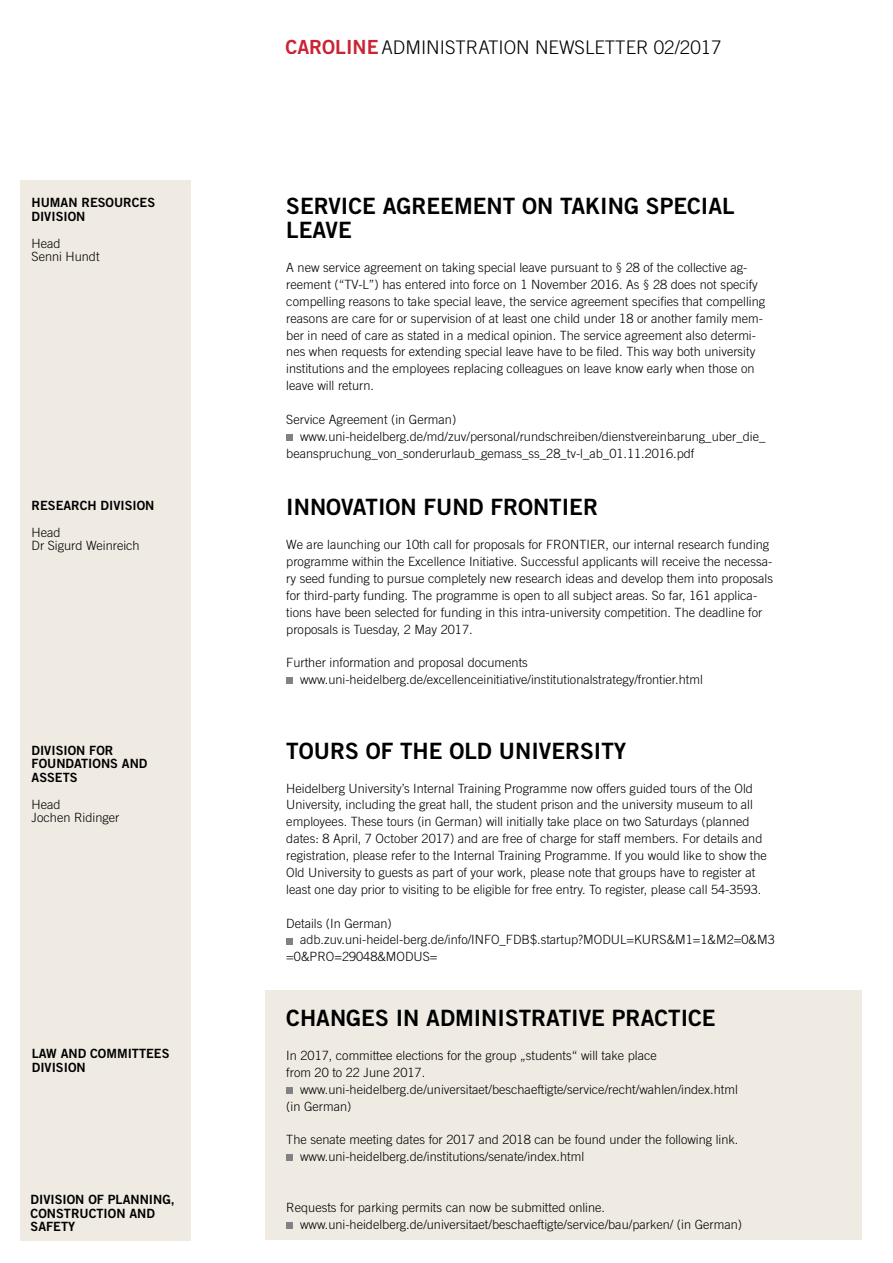
<style>
.page{position:relative;width:893px;height:1263px;background:#fff}
.page>*{position:absolute;margin:0;border:0;box-sizing:border-box;transform-origin:0 0}
.Caro_Headlines{font:22.5px/24px "Trade Gothic LT Std Bd 2";color:#000}
._01_Firmierung{font:300 18.75px "Trade Gothic LT Std";color:#000}
.Caro_Fließtext{font:300 12.75px/16.8px "Trade Gothic LT Std";color:#000}
.Caro_Fließtext-2{font:12.75px/13.5px "Trade Gothic LT Std Bd 2";color:#000}
.Navi_Leitung{font:300 12.75px "Trade Gothic LT Std";color:#000}
.s1{font-family:"Trade Gothic LT Std Bd 2";font-weight:400;font-size:19.5px;color:#c92435}
</style>
<div class="page">
<div style="left:265px;top:990px;width:596px;height:250px;background:#efebe3"></div>
<div style="left:20px;top:180px;width:171px;height:1060px;background:#efebe3"></div>
<div style="left:286px;top:434px;width:7px;height:7px;background:#808285"></div>
<div style="left:286px;top:677px;width:7px;height:7px;background:#808285"></div>
<div style="left:286px;top:938px;width:7px;height:6px;background:#808285"></div>
<div style="left:286px;top:1087px;width:7px;height:7px;background:#808285"></div>
<div style="left:286px;top:1154px;width:7px;height:7px;background:#808285"></div>
<div style="left:286px;top:1222px;width:7px;height:7px;background:#808285"></div>
<p class="Caro_Fließtext-2" style="left:32px;top:196px;width:125px">HUMAN RESOURCES<br>DIVISION</p>
<p class="Caro_Fließtext" style="left:32px;top:235px;width:31px">Head</p>
<p class="Caro_Fließtext" style="left:32px;top:248px;width:70px">Senni Hundt</p>
<p class="Caro_Fließtext-2" style="left:32px;top:498px;width:124px">RESEARCH DIVISION</p>
<p class="Navi_Leitung" style="left:32px;top:525px;width:31px">Head</p>
<p class="Navi_Leitung" style="left:32px;top:538px;width:110px">Dr Sigurd Weinreich</p>
<p class="Caro_Fließtext-2" style="left:32px;top:743px;width:117px">DIVISION FOR<br>FOUNDATIONS AND<br>ASSETS</p>
<p class="Navi_Leitung" style="left:32px;top:796px;width:31px">Head</p>
<p class="Navi_Leitung" style="left:32px;top:810px;width:89px">Jochen Ridinger</p>
<p class="Caro_Fließtext-2" style="left:32px;top:1047px;width:139px">LAW AND COMMITTEES<br>DIVISION</p>
<p class="Caro_Fließtext-2" style="left:31px;top:1192px;width:146px">DIVISION OF PLANNING,<br>CONSTRUCTION AND<br>SAFETY</p>
<p class="_01_Firmierung" style="left:285px;top:36px;width:438px"><span class="s1">CAROLINE</span> ADMINISTRATION NEWSLETTER 02/2017</p>
<p class="Caro_Headlines" style="left:286px;top:194px;width:450px">SERVICE AGREEMENT ON TAKING SPECIAL<br>LEAVE</p>
<p class="Caro_Fließtext" style="left:286px;top:259px;width:480px">A new service agreement on taking special leave pursuant to § 28 of the collective ag&shy;reement (“TV-L”) has entered into force on 1 November 2016. As § 28 does not specify compelling reasons to take special leave, the service agreement specifies that compelling reasons are care for or supervision of at least one child under 18 or another family mem&shy;ber in need of care as stated in a medical opinion. The service agreement also determi&shy;nes when requests for extending special leave have to be filed. This way both university institutions and the employees replacing colleagues on leave know early when those on leave will return.</p>
<p class="Caro_Fließtext" style="left:286px;top:411px;width:171px">Service Agreement (in German)</p>
<p class="Caro_Fließtext" style="left:286px;top:428px;width:481px;text-indent:14px">www.uni-heidelberg.de/md/zuv/personal/rundschreiben/dienstvereinbarung_uber_die_ beanspruchung_von_sonderurlaub_gemass_ss_28_tv-l_ab_01.11.2016.pdf</p>
<p class="Caro_Headlines" style="left:286px;top:495px;width:313px">INNOVATION FUND FRONTIER</p>
<p class="Caro_Fließtext" style="left:286px;top:536px;width:488px">We are launching our 10th call for proposals for FRONTIER, our internal research funding programme within the Excellence Initiative. Successful applicants will receive the necessa&shy;ry seed funding to pursue completely new research ideas and develop them into proposals for third-party funding. The programme is open to all subject areas. So far, 161 applica&shy;tions have been selected for funding in this intra-university competition. The deadline for proposals is Tuesday, 2 May 2017.</p>
<p class="Caro_Fließtext" style="left:286px;top:654px;width:243px">Further information and proposal documents</p>
<p class="Caro_Fließtext" style="left:300px;top:671px;width:404px">www.uni-heidelberg.de/excellenceinitiative/institutionalstrategy/frontier.html</p>
<p class="Caro_Headlines" style="left:286px;top:738px;width:342px">TOURS OF THE OLD UNIVERSITY</p>
<p class="Caro_Fließtext" style="left:286px;top:779px;width:482px">Heidelberg University’s Internal Training Programme now offers guided tours of the Old University, including the great hall, the student prison and the university museum to all employees. These tours (in German) will initially take place on two Saturdays (planned dates: 8 April, 7 October 2017) and are free of charge for staff members. For details and registration, please refer to the Internal Training Programme. If you would like to show the Old University to guests as part of your work, please note that groups have to register at least one day prior to visiting to be eligible for free entry. To register, please call 54-3593.</p>
<p class="Caro_Fließtext" style="left:286px;top:914px;width:107px">Details (In German)</p>
<p class="Caro_Fließtext" style="left:286px;top:931px;width:490px;text-indent:14px">adb.zuv.uni-heidel-berg.de/info/INFO_FDB$.startup?MODUL=KURS&amp;M1=1&amp;M2=0&amp;M3 =0&amp;PRO=29048&amp;MODUS=</p>
<p class="Caro_Headlines" style="left:286px;top:1006px;width:431px">CHANGES IN ADMINISTRATIVE PRACTICE</p>
<p class="Caro_Fließtext" style="left:286px;top:1047px;width:372px">In 2017, committee elections for the group „students“ will take place</p>
<p class="Caro_Fließtext" style="left:286px;top:1064px;width:140px">from 20 to 22 June 2017.</p>
<p class="Caro_Fließtext" style="left:300px;top:1081px;width:439px">www.uni-heidelberg.de/universitaet/beschaeftigte/service/recht/wahlen/index.html</p>
<p class="Caro_Fließtext" style="left:286px;top:1097px;width:67px">(in German)</p>
<p class="Caro_Fließtext" style="left:286px;top:1131px;width:454px">The senate meeting dates for 2017 and 2018 can be found under the following link.</p>
<p class="Caro_Fließtext" style="left:300px;top:1148px;width:286px">www.uni-heidelberg.de/institutions/senate/index.html</p>
<p class="Caro_Fließtext" style="left:286px;top:1199px;width:320px">Requests for parking permits can now be submitted online.</p>
<p class="Caro_Fließtext" style="left:300px;top:1216px;width:444px">www.uni-heidelberg.de/universitaet/beschaeftigte/service/bau/parken/ (in German)</p>
</div>
